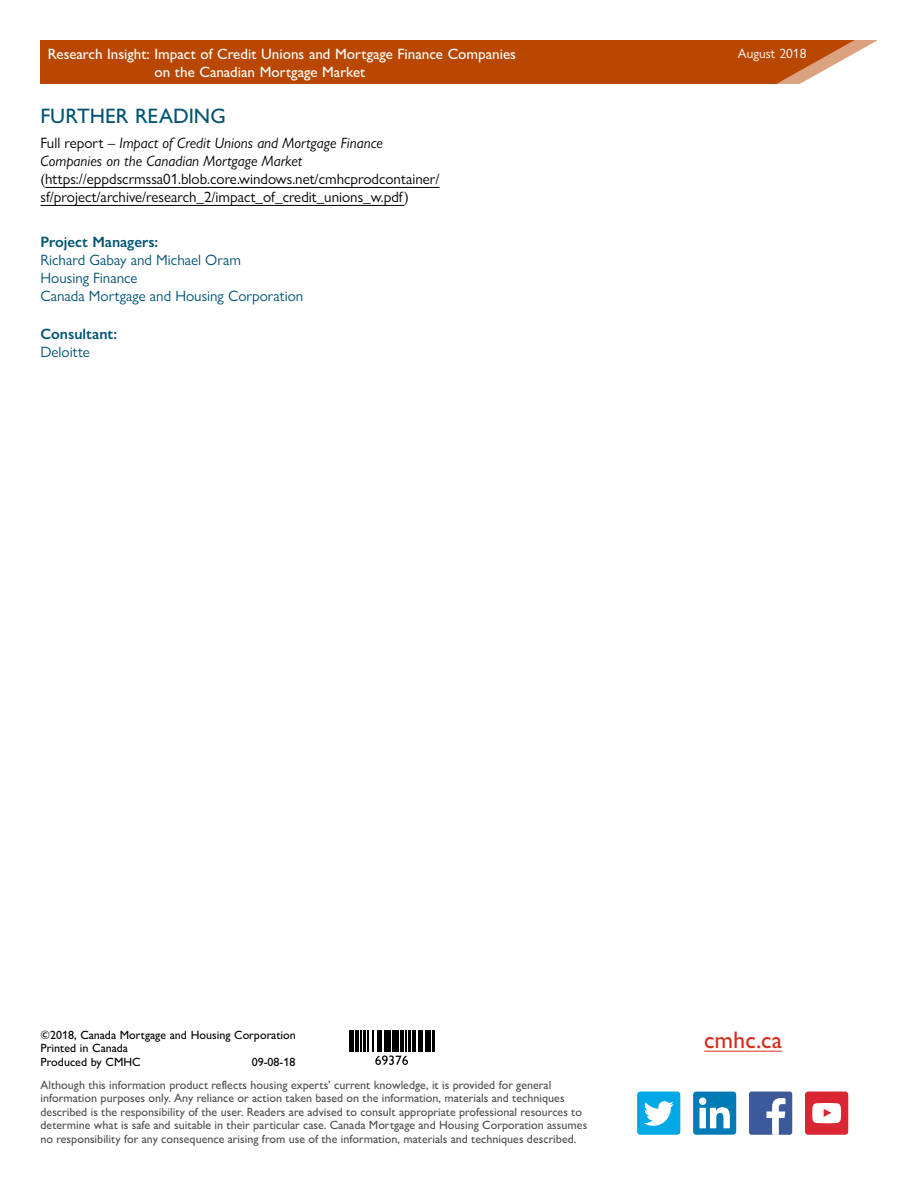
<style>
.page{position:relative;width:918px;height:1188px;background:#fff}
.page>*{position:absolute;margin:0;border:0;box-sizing:border-box;transform-origin:0 0}
.P_CMHC_ca_RI{font:500 24px "Gill Sans Nova";color:#d52b1e}
.H2_Subhead1_RI{font:500 21px "Gill Sans Nova";color:#005373}
.P_Body1_RI{font:15px/18px "Gill Sans Nova";color:#000}
.P_Author_info_RI{font:15px/18px "Gill Sans Nova";color:#005373}
.t1{font:500 15px/18px "Gill Sans Nova";color:#fff}
.P_Author_info_RI-2{font:600 15px/18px "Gill Sans Nova";color:#005373}
.t2{font:13.5px "Gill Sans Nova";color:#fff}
.P_Boilerplate_RI{font:500 12px/13.5px "Gill Sans Nova";color:#4d4d4f}
.P_copyright_RI{font:500 12px "Gill Sans Nova";color:#000}
.s1{font-style:italic}
.s2{font-weight:600}
.s3{font-weight:400}
</style>
<div class="page">
<div style="left:40px;top:40px;width:838px;height:44px;background:#b94700"></div>
<div style="left:693px;top:1092px;width:43px;height:43px;background:#007bb6;border-radius:3px"></div>
<svg style="left:699px;top:1098px;width:31px;height:30px"></svg>
<div style="left:805px;top:1092px;width:43px;height:43px;background:#d92632;border-radius:3px"></div>
<svg style="left:812px;top:1103px;width:29px;height:20px"></svg>
<div style="left:749px;top:1092px;width:43px;height:43px;background:#3c5a99;border-radius:2px"></div>
<svg style="left:766px;top:1098px;width:20px;height:37px"></svg>
<div style="left:637px;top:1092px;width:43px;height:43px;background:#00a8e5;border-radius:3px"></div>
<svg style="left:644px;top:1101px;width:30px;height:25px"></svg>
<hr style="left:704px;top:1051px;width:78px;height:1px;background:#d52b1e">
<svg style="left:776px;top:40px;width:102px;height:44px"></svg>
<hr style="left:45px;top:187px;width:395px;height:1px;background:#000">
<hr style="left:40px;top:205px;width:364px;height:1px;background:#000">
<hr style="left:349px;top:1030px;width:2px;height:21px;background:#000">
<svg style="left:352px;top:1030px;width:1px;height:21px"></svg>
<hr style="left:355px;top:1030px;width:4px;height:21px;background:#000">
<hr style="left:408px;top:1030px;width:2px;height:21px;background:#000">
<hr style="left:413px;top:1030px;width:3px;height:21px;background:#000">
<svg style="left:418px;top:1030px;width:1px;height:21px"></svg>
<hr style="left:420px;top:1030px;width:2px;height:21px;background:#000">
<hr style="left:426px;top:1030px;width:3px;height:21px;background:#000">
<svg style="left:430px;top:1030px;width:1px;height:21px"></svg>
<hr style="left:432px;top:1030px;width:2px;height:21px;background:#000">
<svg style="left:361px;top:1030px;width:47px;height:35px"></svg>
<p class="t1" style="left:155px;top:44px;width:363px;text-indent:-107px">Research Insight: Impact of Credit Unions and Mortgage Finance Companies on the Canadian Mortgage Market</p>
<p class="t2" style="left:738px;top:45px;width:70px">August 2018</p>
<h2 class="H2_Subhead1_RI" style="left:40px;top:103px;width:187px">FURTHER READING</h2>
<p class="P_Body1_RI" style="left:40px;top:134px;width:401px">Full report – <span class="s1">Impact of Credit Unions and Mortgage Finance Companies on the Canadian Mortgage Market </span>(https://eppdscrmssa01.blob.core.windows.net/cmhcprodcontainer/ sf/project/archive/research_2/impact_of_credit_unions_w.pdf)</p>
<p class="P_Author_info_RI" style="left:40px;top:233px;width:264px"><span class="s2">Project Managers:<br></span>Richard Gabay and Michael Oram<br>Housing Finance<br>Canada Mortgage and Housing Corporation</p>
<p class="P_Author_info_RI-2" style="left:40px;top:325px;width:78px">Consultant:<br><span class="s3">Deloitte</span></p>
<p class="P_copyright_RI" style="left:40px;top:1027px;width:257px">©2018, Canada Mortgage and Housing Corporation</p>
<p class="P_copyright_RI" style="left:40px;top:1041px;width:89px">Printed in Canada</p>
<p class="P_copyright_RI" style="left:40px;top:1054px;width:102px">Produced by CMHC</p>
<p class="P_copyright_RI" style="left:252px;top:1054px;width:45px">09-08-18</p>
<p class="P_Boilerplate_RI" style="left:40px;top:1078px;width:548px">Although this information product reflects housing experts’ current knowledge, it is provided for general information purposes only. Any reliance or action taken based on the information, materials and techniques described is the responsibility of the user. Readers are advised to consult appropriate professional resources to determine what is safe and suitable in their particular case. Canada Mortgage and Housing Corporation assumes no responsibility for any consequence arising from use of the information, materials and techniques described.</p>
<p class="P_CMHC_ca_RI" style="left:704px;top:1025px;width:79px">cmhc.ca</p>
</div>
